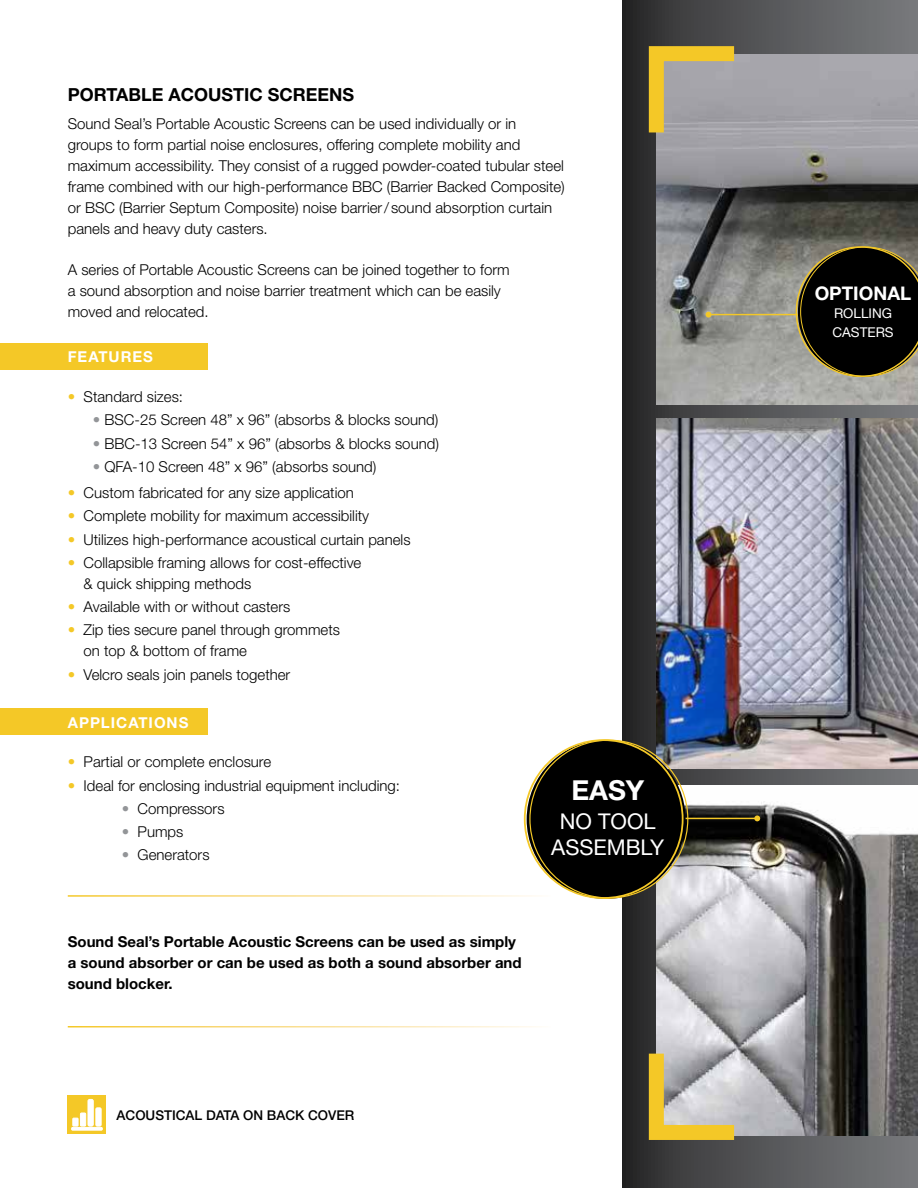
<style>
.page{position:relative;width:918px;height:1188px;background:#fff}
.page>*{position:absolute;margin:0;border:0;box-sizing:border-box;transform-origin:0 0}
.t1{font:700 27.6px "Helvetica Neue LT Std";color:#fff}
.t2{font:21.75px/26.1px "Helvetica Neue LT Std";color:#fff;text-align:center}
.t3{font:700 18.75px "Helvetica Neue LT Std";color:#fff}
.t4{font:700 18px "Helvetica Neue LT Std";color:#000}
.t5{font:300 15px/21px "Helvetica Neue LT Std";color:#000}
.t6{font:700 15px/21px "Helvetica Neue LT Std";color:#000}
.t7{font:700 15px "Helvetica Neue LT Std";letter-spacing:.065em;color:#fff}
.t8{font:500 13.5px "Helvetica Neue LT Std";color:#000}
.t9{font:13.5px/18.3px "Helvetica Neue LT Std";color:#fff}
.s1{color:#f4c827}
.s2{color:#939598}
</style>
<div class="page">
<div style="left:0;top:343px;width:207px;height:27px;background:#f4c827"></div>
<div style="left:0;top:708px;width:207px;height:26px;background:#f4c827"></div>
<svg style="left:622px;top:0;width:296px;height:1188px;background:#454546"></svg>
<img style="left:657px;top:419px;width:261px;height:349px">
<img style="left:657px;top:55px;width:261px;height:349px">
<img style="left:657px;top:786px;width:261px;height:349px">
<hr style="left:585px;top:818px;width:172px;height:1px;background:#f4c827">
<svg style="left:754px;top:815px;width:6px;height:6px"></svg>
<div style="left:527px;top:740px;width:159px;height:159px;background:#000;border-radius:50%"></div>
<hr style="left:709px;top:314px;width:108px;height:1px;background:#f4c827">
<svg style="left:706px;top:312px;width:5px;height:6px"></svg>
<svg style="left:796px;top:246px;width:122px;height:131px;background:#25231a"></svg>
<svg style="left:68px;top:1096px;width:38px;height:38px"></svg>
<div style="left:71px;top:1127px;width:32px;height:3px;border:1px solid #fff"></div>
<div style="left:96px;top:1108px;width:5px;height:18px;background:#fff"></div>
<div style="left:96px;top:1108px;width:5px;height:18px;border:1px solid #fff"></div>
<div style="left:88px;top:1099px;width:5px;height:27px;background:#fff;border-radius:2px"></div>
<div style="left:88px;top:1099px;width:6px;height:27px;border:1px solid #fff;border-radius:2px"></div>
<div style="left:80px;top:1113px;width:6px;height:13px;background:#fff"></div>
<div style="left:80px;top:1113px;width:6px;height:13px;border:1px solid #fff"></div>
<div style="left:73px;top:1118px;width:5px;height:8px;background:#fff"></div>
<div style="left:73px;top:1118px;width:5px;height:8px;border:1px solid #fff"></div>
<svg style="left:641px;top:39px;width:108px;height:108px;background:#a3997c"></svg>
<svg style="left:641px;top:1039px;width:108px;height:108px;background:#b6ad8f"></svg>
<p class="t4" style="left:68px;top:84px;width:288px">PORTABLE ACOUSTIC SCREENS</p>
<p class="t5" style="left:68px;top:113px;width:499px">Sound Seal’s Portable Acoustic Screens can be used individually or in groups to form partial noise enclosures, offering complete mobility and maximum accessibility. They consist of a rugged powder-coated tubular steel frame combined with our high-performance BBC (Barrier Backed Composite) or BSC (Barrier Septum Composite) noise barrier/ sound absorption curtain panels and heavy duty casters.</p>
<p class="t5" style="left:68px;top:259px;width:443px">A series of Portable Acoustic Screens can be joined together to form a sound absorption and noise barrier treatment which can be easily moved and relocated.</p>
<p class="t7" style="left:68px;top:348px;width:87px">FEATURES</p>
<p class="t5" style="left:68px;top:386px;width:117px"><span class="s1">•</span> Standard sizes:</p>
<p class="t5" style="left:93px;top:409px;width:347px"><span class="s2">•</span> BSC-25 Screen 48” x 96” (absorbs &amp; blocks sound)</p>
<p class="t5" style="left:93px;top:433px;width:348px"><span class="s2">•</span> BBC-13 Screen 54” x 96” (absorbs &amp; blocks sound)</p>
<p class="t5" style="left:93px;top:456px;width:285px"><span class="s2">•</span> QFA-10 Screen 48” x 96” (absorbs sound)</p>
<p class="t5" style="left:68px;top:482px;width:288px"><span class="s1">•</span> Custom fabricated for any size application</p>
<p class="t5" style="left:68px;top:505px;width:303px"><span class="s1">•</span> Complete mobility for maximum accessibility</p>
<p class="t5" style="left:68px;top:529px;width:344px"><span class="s1">•</span> Utilizes high-performance acoustical curtain panels</p>
<p class="t5" style="left:84px;top:552px;width:279px;text-indent:-16px"><span class="s1">•</span> Collapsible framing allows for cost-effective &amp; quick shipping methods</p>
<p class="t5" style="left:68px;top:596px;width:224px"><span class="s1">•</span> Available with or without casters</p>
<p class="t5" style="left:84px;top:619px;width:258px;text-indent:-16px"><span class="s1">•</span> Zip ties secure panel through grommets on top &amp; bottom of frame</p>
<p class="t5" style="left:68px;top:664px;width:224px"><span class="s1">•</span> Velcro seals join panels together</p>
<p class="t7" style="left:68px;top:713px;width:122px">APPLICATIONS</p>
<p class="t5" style="left:68px;top:751px;width:205px"><span class="s1">•</span> Partial or complete enclosure</p>
<p class="t5" style="left:68px;top:775px;width:334px"><span class="s1">•</span> Ideal for enclosing industrial equipment including:</p>
<p class="t5" style="left:122px;top:798px;width:104px"><span class="s2">•</span> Compressors</p>
<p class="t5" style="left:122px;top:821px;width:63px"><span class="s2">•</span> Pumps</p>
<p class="t5" style="left:122px;top:844px;width:89px"><span class="s2">•</span> Generators</p>
<h1 class="t1" style="left:571px;top:773px;width:74px">EASY</h1>
<h2 class="t2" style="left:551px;top:807px;width:115px">NO TOOL<br>ASSEMBLY</h2>
<p class="t6" style="left:68px;top:931px;width:455px">Sound Seal’s Portable Acoustic Screens can be used as simply a sound absorber or can be used as both a sound absorber and sound blocker.</p>
<p class="t8" style="left:117px;top:1107px;width:239px">ACOUSTICAL DATA ON BACK COVER</p>
<p class="t3" style="left:815px;top:282px;width:98px">OPTIONAL</p>
<p class="t9" style="left:832px;top:304px;width:63px">ROLLING<br>CASTERS</p>
</div>
